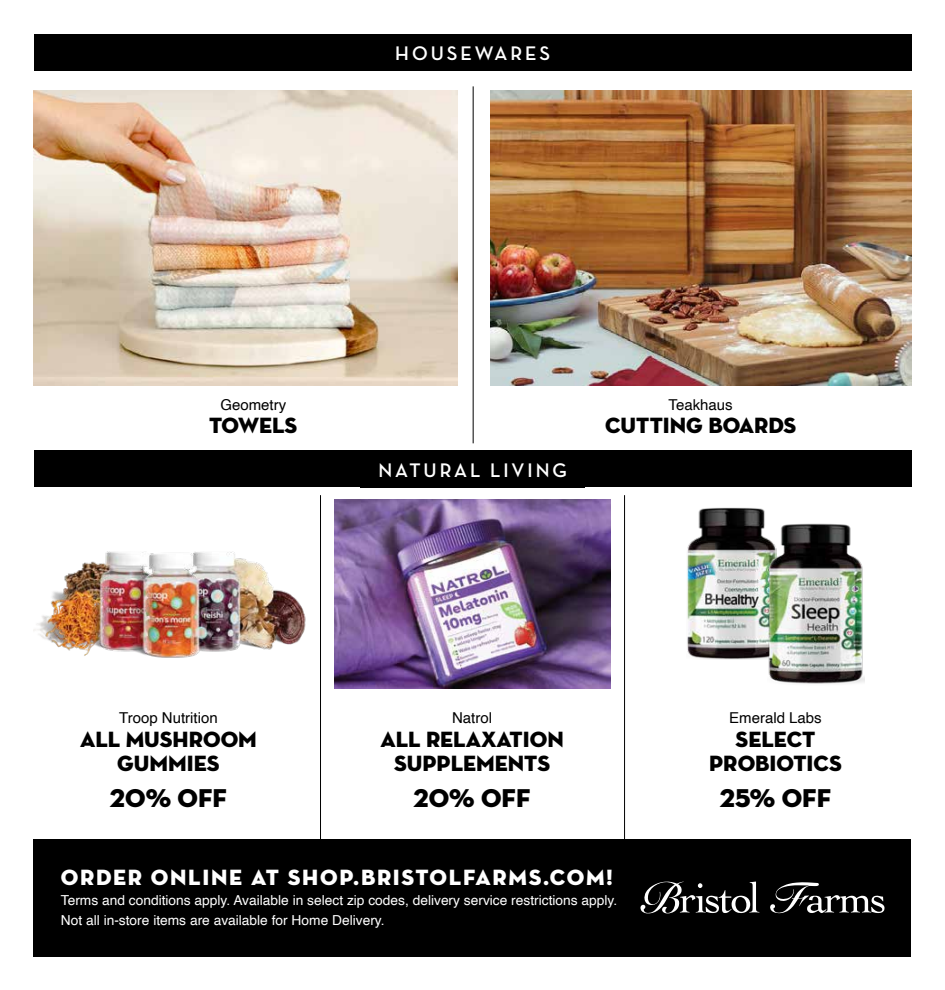
<style>
.page{position:relative;width:945px;height:990px;background:#fff}
.page>*{position:absolute;margin:0;border:0;box-sizing:border-box;transform-origin:0 0}
.t1{font:26.25px "Neutra Disp Titling";color:#000}
.t2{font:22.5px/23.8px "Neutra Disp Titling";color:#000;text-align:center}
.t3{font:22.5px "Neutra Disp Titling";letter-spacing:.075em;color:#fff}
.t4{font:700 20px "Neutra Disp";letter-spacing:.15em;color:#fff}
.t5{font:15px "Helvetica";color:#000}
.t6{font:13.75px "Helvetica";color:#fff}
</style>
<div class="page">
<div style="left:34px;top:839px;width:877px;height:117px;background:#000"></div>
<hr style="left:473px;top:86px;width:1px;height:357px;background:#000">
<hr style="left:624px;top:495px;width:1px;height:357px;background:#000">
<hr style="left:320px;top:495px;width:1px;height:357px;background:#000">
<svg style="left:770px;top:882px;width:114px;height:31px"></svg>
<div style="left:34px;top:34px;width:877px;height:37px;background:#000"></div>
<img style="left:34px;top:91px;width:424px;height:294px">
<img style="left:491px;top:91px;width:420px;height:294px">
<div style="left:34px;top:450px;width:877px;height:37px;background:#000"></div>
<img style="left:34px;top:551px;width:272px;height:107px">
<img style="left:334px;top:499px;width:276px;height:190px">
<img style="left:687px;top:508px;width:80px;height:152px">
<img style="left:767px;top:523px;width:97px;height:161px">
<svg style="left:640px;top:881px;width:119px;height:33px"></svg>
<p class="t4" style="left:395px;top:42px;width:156px">HOUSEWARES</p>
<p class="t5" style="left:220px;top:393px;width:67px">Geometry</p>
<p class="t5" style="left:669px;top:393px;width:66px">Teakhaus</p>
<h2 class="t2" style="left:209px;top:414px;width:90px">TOWELS</h2>
<p class="t2" style="left:605px;top:414px;width:193px">CUTTING BOARDS</p>
<p class="t4" style="left:378px;top:459px;width:190px">NATURAL LIVING</p>
<p class="t5" style="left:119px;top:706px;width:100px">Troop Nutrition</p>
<p class="t2" style="left:80px;top:727px;width:178px">ALL MUSHROOM<br>GUMMIES</p>
<h1 class="t1" style="left:110px;top:782px;width:119px">20% OFF</h1>
<p class="t5" style="left:452px;top:706px;width:42px">Natrol</p>
<p class="t5" style="left:729px;top:706px;width:94px">Emerald Labs</p>
<p class="t2" style="left:380px;top:727px;width:185px">ALL RELAXATION</p>
<p class="t2" style="left:736px;top:727px;width:81px">SELECT</p>
<p class="t2" style="left:394px;top:751px;width:158px">SUPPLEMENTS</p>
<p class="t2" style="left:709px;top:751px;width:134px">PROBIOTICS</p>
<p class="t1" style="left:414px;top:782px;width:119px">20% OFF</p>
<p class="t1" style="left:720px;top:782px;width:113px">25% OFF</p>
<h2 class="t3" style="left:61px;top:863px;width:554px">ORDER ONLINE AT SHOP.BRISTOLFARMS.COM!</h2>
<p class="t6" style="left:61px;top:889px;width:558px">Terms and conditions apply. Available in select zip codes, delivery service restrictions apply.</p>
<p class="t6" style="left:61px;top:909px;width:325px">Not all in-store items are available for Home Delivery.</p>
</div>
